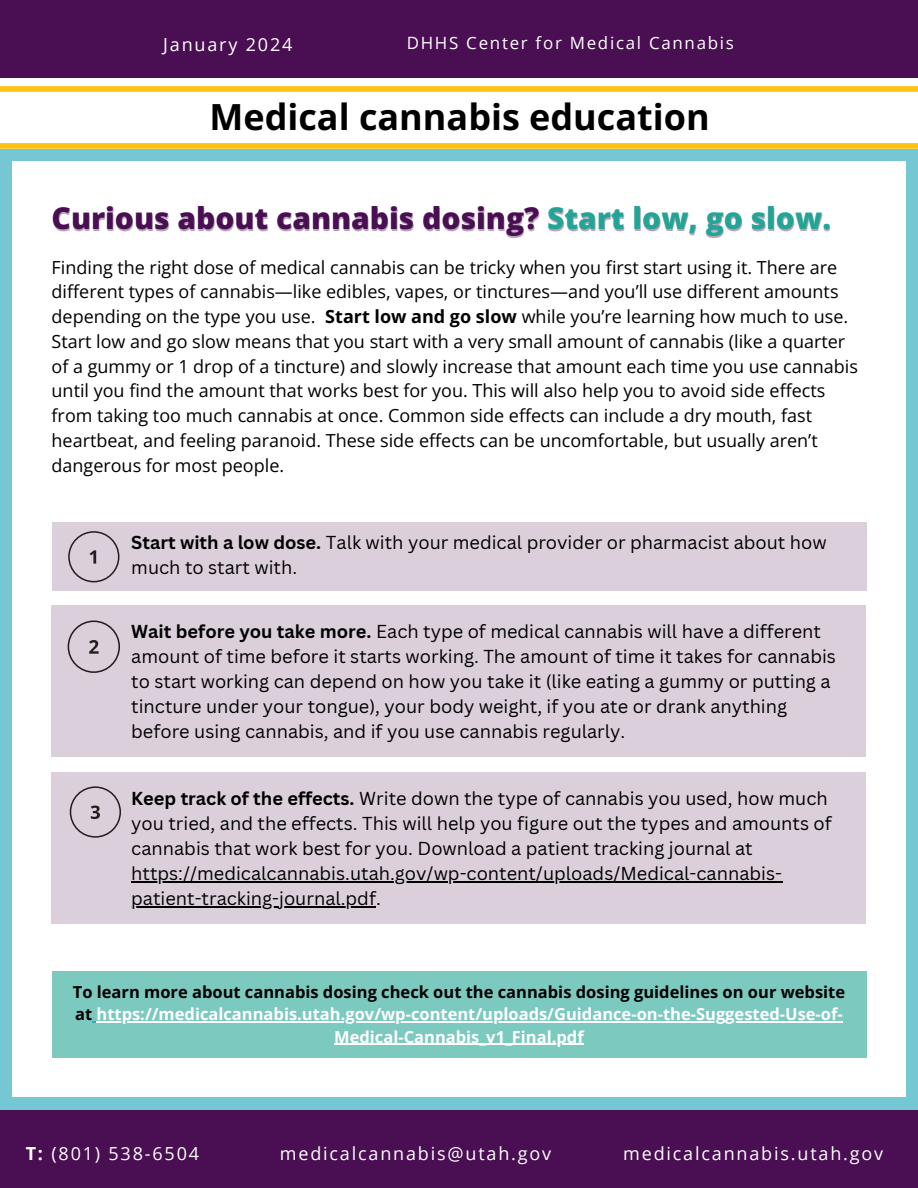
<style>
.page{position:relative;width:918px;height:1188px;background:#fff}
.page>*{position:absolute;margin:0;border:0;box-sizing:border-box;transform-origin:0 0}
.t1{font:700 36px "Open Sans";color:#000}
.t2{font:800 30px "Open Sans";color:#490f52}
.t3{font:18.3px/25px "Canva Sans";color:#000}
.t4{font:18px/24.8px "Open Sans";color:#000}
.t5{font:18px "Open Sans";letter-spacing:.1em;color:#fff}
.t6{font:16.95px "Open Sans";letter-spacing:.1em;color:#fff}
.t7{font:700 16.5px/22.5px "Open Sans";color:#fff;text-align:center}
.s1{color:#23a595}
.s2{font-weight:700}
.s3{color:#000}
</style>
<div class="page">
<div style="left:0;top:1109px;width:918px;height:79px;background:#490f52"></div>
<div style="left:0;top:0;width:918px;height:77px;background:#490f52"></div>
<div style="left:0;top:143px;width:918px;height:6px;background:#ffc112"></div>
<div style="left:0;top:86px;width:918px;height:6px;background:#ffc112"></div>
<div style="left:0;top:149px;width:918px;height:960px;background:#76c7d4"></div>
<div style="left:12px;top:161px;width:894px;height:935px;background:#fff"></div>
<div style="left:52px;top:523px;width:814px;height:68px;background:#dbcfdc"></div>
<svg style="left:68px;top:531px;width:51px;height:51px"></svg>
<div style="left:52px;top:772px;width:814px;height:152px;background:#dbcfdc"></div>
<hr style="left:131px;top:881px;width:651px;height:1px;background:#000">
<hr style="left:131px;top:906px;width:245px;height:1px;background:#000">
<div style="left:52px;top:605px;width:814px;height:152px;background:#dbcfdc"></div>
<svg style="left:68px;top:621px;width:52px;height:52px"></svg>
<svg style="left:70px;top:786px;width:51px;height:52px"></svg>
<div style="left:52px;top:971px;width:814px;height:87px;background:#7bc9bf"></div>
<hr style="left:97px;top:1021px;width:746px;height:2px;background:#fff">
<hr style="left:334px;top:1044px;width:250px;height:1px;background:#fff">
<p class="t5" style="left:163px;top:32px;width:131px">January 2024</p>
<p class="t6" style="left:407px;top:31px;width:329px">DHHS Center for Medical Cannabis</p>
<h1 class="t1" style="left:210px;top:91px;width:502px">Medical cannabis education</h1>
<h2 class="t2" style="left:52px;top:197px;width:781px">Curious about cannabis dosing? <span class="s1">Start low, go slow.</span></h2>
<p class="t4" style="left:52px;top:254px;width:808px">Finding the right dose of medical cannabis can be tricky when you first start using it. There are different types of cannabis—like edibles, vapes, or tinctures—and you’ll use different amounts depending on the type you use. <span class="s2">Start low and go slow</span> while you’re learning how much to use.<br>Start low and go slow means that you start with a very small amount of cannabis (like a quarter of a gummy or 1 drop of a tincture) and slowly increase that amount each time you use cannabis until you find the amount that works best for you. This will also help you to avoid side effects from taking too much cannabis at once. Common side effects can include a dry mouth, fast heartbeat, and feeling paranoid. These side effects can be uncomfortable, but usually aren’t dangerous for most people.</p>
<p class="t3" style="left:131px;top:529px;width:697px"><span class="s2">Start with a low dose.</span> Talk with your medical provider or pharmacist about how much to start with.</p>
<p class="t3" style="left:131px;top:618px;width:706px"><span class="s2">Wait before you take more.</span> Each type of medical cannabis will have a different amount of time before it starts working. The amount of time it takes for cannabis to start working can depend on how you take it (like eating a gummy or putting a tincture under your tongue), your body weight, if you ate or drank anything before using cannabis, and if you use cannabis regularly.</p>
<p class="t3" style="left:131px;top:785px;width:702px"><span class="s2">Keep track of the effects.</span> Write down the type of cannabis you used, how much you tried, and the effects. This will help you figure out the types and amounts of cannabis that work best for you. Download a patient tracking journal at https://medicalcannabis.utah.gov/wp-content/uploads/Medical-cannabis&shy;patient-tracking-journal.pdf.</p>
<p class="t7" style="left:73px;top:980px;width:774px"><span class="s3">To learn more about cannabis dosing check out the cannabis dosing guidelines on our website at</span> https://medicalcannabis.utah.gov/wp-content/uploads/Guidance-on-the-Suggested-Use-of-<br>Medical-Cannabis_v1_Final.pdf</p>
<p class="t5" style="left:26px;top:1141px;width:175px"><span class="s2">T:</span> (801) 538-6504</p>
<p class="t5" style="left:280px;top:1141px;width:273px">medicalcannabis@utah.gov</p>
<p class="t5" style="left:623px;top:1141px;width:262px">medicalcannabis.utah.gov</p>
</div>
